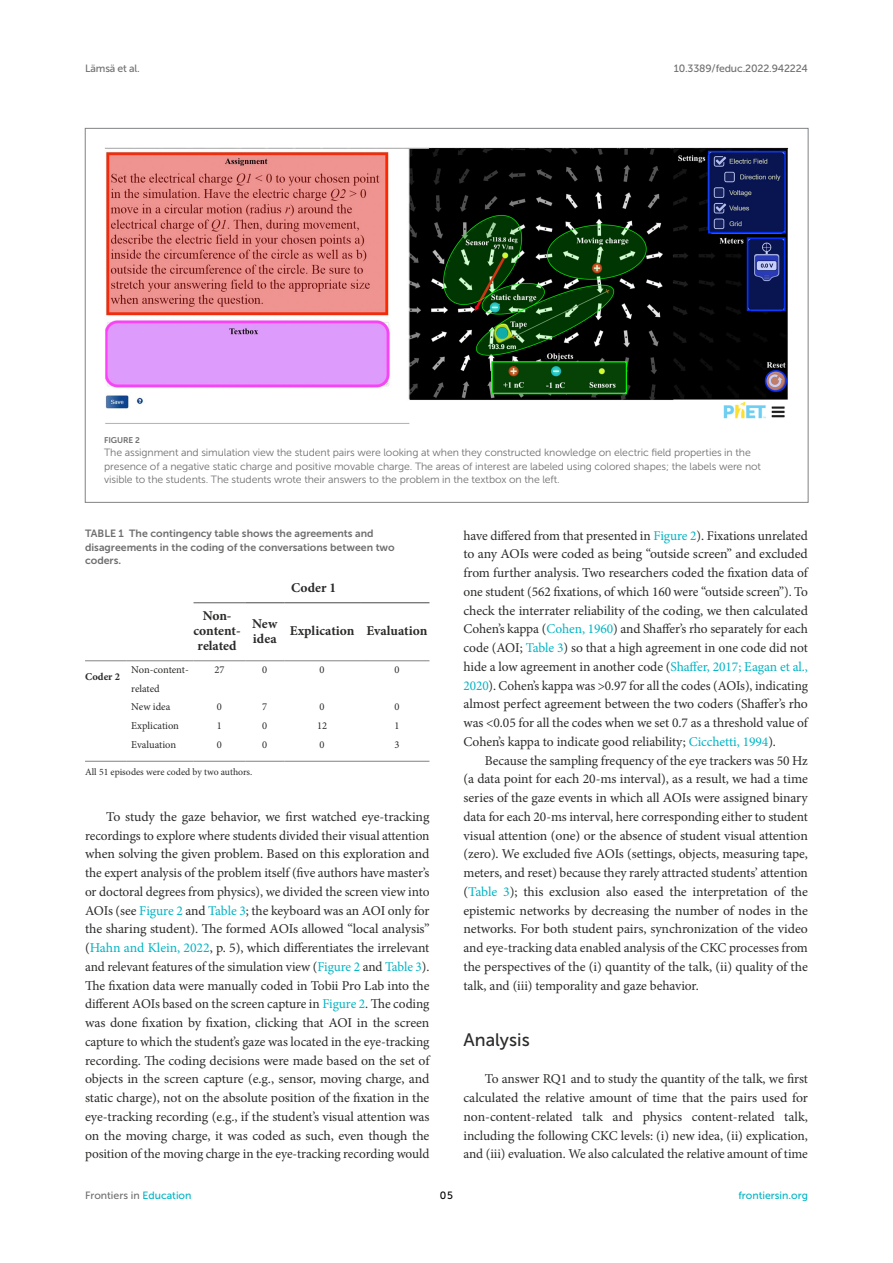
<style>
.page{position:relative;width:893px;height:1263px;background:#fff}
.page>*{position:absolute;margin:0;border:0;box-sizing:border-box;transform-origin:0 0}
.HEAD_2{font:18px "Museo Sans 500";color:#2b2b2a}
.TEXT{font:13.5px/18.8px "Minion Pro";letter-spacing:-.005em;color:#2b2b2a;text-align:justify}
.TEXT_FLUSH{font:13.5px/18.8px "Minion Pro";letter-spacing:-.005em;color:#2b2b2a;text-align:justify}
.TB_CH{font:700 13.5px/15px "Minion Pro";letter-spacing:-.005em;color:#2b2b2a;text-align:center}
.TB_STH{font:700 13.5px "Minion Pro";letter-spacing:.01em;color:#2b2b2a}
.FIG_LEG{font:10.5px/13.5px "Museo Sans 300";letter-spacing:-.01em;color:#706f70}
.TT{font:10.5px/13.5px "Museo Sans 700";color:#706f70}
.TB_TX{font:10.5px/18.8px "Minion Pro";color:#2b2b2a}
.t1{font:10.5px "Museo Sans 500";letter-spacing:-.015em;color:#706f70}
.t2{font:10.5px "Museo Sans 500";color:#00b4c4}
.TB_TX-2{font:700 10.5px "Minion Pro";letter-spacing:.01em;color:#2b2b2a}
.t3{font:10.5px "Museo Sans 500";color:#000}
.TFN{font:9.75px "Minion Pro";color:#2b2b2a}
.FIG_HD{font:8.25px "Museo Sans 700";letter-spacing:-.01em;color:#706f70}
.s1{color:#00b4c4}
</style>
<div class="page">
<img style="left:105px;top:147px;width:684px;height:277px">
<hr style="left:284px;top:761px;width:76px;height:1px;background:#808285">
<hr style="left:245px;top:761px;width:39px;height:1px;background:#808285">
<hr style="left:194px;top:761px;width:51px;height:1px;background:#808285">
<hr style="left:127px;top:761px;width:67px;height:1px;background:#808285">
<hr style="left:360px;top:761px;width:69px;height:1px;background:#808285">
<hr style="left:85px;top:660px;width:42px;height:1px;background:#808285">
<hr style="left:127px;top:660px;width:67px;height:1px;background:#808285">
<hr style="left:245px;top:660px;width:39px;height:1px;background:#808285">
<hr style="left:284px;top:660px;width:76px;height:1px;background:#808285">
<hr style="left:360px;top:660px;width:69px;height:1px;background:#808285">
<hr style="left:194px;top:660px;width:51px;height:1px;background:#808285">
<hr style="left:194px;top:602px;width:51px;height:1px;background:#5e5b5a">
<hr style="left:245px;top:602px;width:39px;height:1px;background:#4c4948">
<hr style="left:284px;top:602px;width:76px;height:1px;background:#4c4948">
<hr style="left:360px;top:602px;width:69px;height:1px;background:#4c4948">
<hr style="left:85px;top:761px;width:42px;height:1px;background:#808285">
<p class="t1" style="left:85px;top:63px;width:56px">Lämsä et al.</p>
<p class="t1" style="left:674px;top:63px;width:136px">10.3389/feduc.2022.942224</p>
<p class="FIG_HD" style="left:104px;top:435px;width:37px">FIGURE 2</p>
<p class="FIG_LEG" style="left:104px;top:446px;width:658px">The assignment and simulation view the student pairs were looking at when they constructed knowledge on electric field properties in the presence of a negative static charge and positive movable charge. The areas of interest are labeled using colored shapes; the labels were not visible to the students. The students wrote their answers to the problem in the textbox on the left.</p>
<p class="TT" style="left:85px;top:527px;width:311px">TABLE 1 The contingency table shows the agreements and disagreements in the coding of the conversations between two coders.</p>
<p class="TB_STH" style="left:291px;top:578px;width:47px">Coder 1</p>
<p class="TB_CH" style="left:194px;top:608px;width:49px">Non&shy;content&shy;related</p>
<p class="TB_CH" style="left:252px;top:616px;width:27px;text-align:left">New idea</p>
<p class="TB_CH" style="left:290px;top:623px;width:66px">Explication</p>
<p class="TB_CH" style="left:367px;top:623px;width:62px">Evaluation</p>
<p class="TB_TX-2" style="left:85px;top:669px;width:37px">Coder 2</p>
<p class="TB_TX" style="left:131px;top:660px;width:59px">Non-content&shy;related</p>
<p class="TB_TX" style="left:214px;top:660px;width:12px">27</p>
<p class="TB_TX" style="left:262px;top:660px;width:7px">0</p>
<p class="TB_TX" style="left:320px;top:660px;width:7px">0</p>
<p class="TB_TX" style="left:394px;top:660px;width:7px">0</p>
<p class="TB_TX" style="left:131px;top:698px;width:41px">New idea</p>
<p class="TB_TX" style="left:217px;top:698px;width:7px">0</p>
<p class="TB_TX" style="left:262px;top:698px;width:7px">7</p>
<p class="TB_TX" style="left:320px;top:698px;width:7px">0</p>
<p class="TB_TX" style="left:394px;top:698px;width:7px">0</p>
<p class="TB_TX" style="left:131px;top:716px;width:49px">Explication</p>
<p class="TB_TX" style="left:217px;top:716px;width:7px">1</p>
<p class="TB_TX" style="left:262px;top:716px;width:7px">0</p>
<p class="TB_TX" style="left:317px;top:716px;width:12px">12</p>
<p class="TB_TX" style="left:394px;top:716px;width:7px">1</p>
<p class="TB_TX" style="left:131px;top:735px;width:46px">Evaluation</p>
<p class="TB_TX" style="left:217px;top:735px;width:7px">0</p>
<p class="TB_TX" style="left:262px;top:735px;width:7px">0</p>
<p class="TB_TX" style="left:320px;top:735px;width:7px">0</p>
<p class="TB_TX" style="left:394px;top:735px;width:7px">3</p>
<p class="TFN" style="left:85px;top:765px;width:169px">All 51 episodes were coded by two authors.</p>
<p class="TEXT" style="left:85px;top:807px;width:346px;text-indent:21px">To study the gaze behavior, we first watched eye-tracking recordings to explore where students divided their visual attention when solving the given problem. Based on this exploration and the expert analysis of the problem itself (five authors have master’s or doctoral degrees from physics), we divided the screen view into AOIs (see <span class="s1">Figure 2</span> and <span class="s1">Table 3</span>; the keyboard was an AOI only for the sharing student). The formed AOIs allowed “local analysis” (<span class="s1">Hahn and Klein, 2022</span>, p. 5), which differentiates the irrelevant and relevant features of the simulation view (<span class="s1">Figure 2</span> and <span class="s1">Table 3</span>).<br>The fixation data were manually coded in Tobii Pro Lab into the different AOIs based on the screen capture in <span class="s1">Figure 2</span>. The coding was done fixation by fixation, clicking that AOI in the screen capture to which the student’s gaze was located in the eye-tracking recording. The coding decisions were made based on the set of objects in the screen capture (e.g., sensor, moving charge, and static charge), not on the absolute position of the fixation in the eye-tracking recording (e.g., if the student’s visual attention was on the moving charge, it was coded as such, even though the position of the moving charge in the eye-tracking recording would</p>
<p class="TEXT" style="left:463px;top:526px;width:346px">have differed from that presented in <span class="s1">Figure 2</span>). Fixations unrelated to any AOIs were coded as being “outside screen” and excluded from further analysis. Two researchers coded the fixation data of one student (562 fixations, of which 160 were “outside screen”). To check the interrater reliability of the coding, we then calculated Cohen’s kappa (<span class="s1">Cohen, 1960</span>) and Shaffer’s rho separately for each code (AOI; <span class="s1">Table 3</span>) so that a high agreement in one code did not hide a low agreement in another code (<span class="s1">Shaffer, 2017; Eagan et al., 2020</span>). Cohen’s kappa was &gt;0.97 for all the codes (AOIs), indicating almost perfect agreement between the two coders (Shaffer’s rho was &lt;0.05 for all the codes when we set 0.7 as a threshold value of Cohen’s kappa to indicate good reliability; <span class="s1">Cicchetti, 1994</span>).</p>
<p class="TEXT" style="left:463px;top:751px;width:346px;text-indent:21px">Because the sampling frequency of the eye trackers was 50 Hz (a data point for each 20-ms interval), as a result, we had a time series of the gaze events in which all AOIs were assigned binary data for each 20-ms interval, here corresponding either to student visual attention (one) or the absence of student visual attention (zero). We excluded five AOIs (settings, objects, measuring tape, meters, and reset) because they rarely attracted students’ attention (<span class="s1">Table 3</span>); this exclusion also eased the interpretation of the epistemic networks by decreasing the number of nodes in the networks. For both student pairs, synchronization of the video and eye-tracking data enabled analysis of the CKC processes from the perspectives of the (i) quantity of the talk, (ii) quality of the talk, and (iii) temporality and gaze behavior.</p>
<p class="HEAD_2" style="left:463px;top:1030px;width:68px">Analysis</p>
<p class="TEXT_FLUSH" style="left:463px;top:1070px;width:346px;text-indent:21px">To answer RQ1 and to study the quantity of the talk, we first calculated the relative amount of time that the pairs used for non-content-related talk and physics content-related talk, including the following CKC levels: (i) new idea, (ii) explication, and (iii) evaluation. We also calculated the relative amount of time</p>
<p class="t1" style="left:85px;top:1190px;width:108px">Frontiers in <span class="s1">Education</span></p>
<p class="t3" style="left:440px;top:1190px;width:14px">05</p>
<p class="t2" style="left:738px;top:1190px;width:71px">frontiersin.org</p>
</div>
